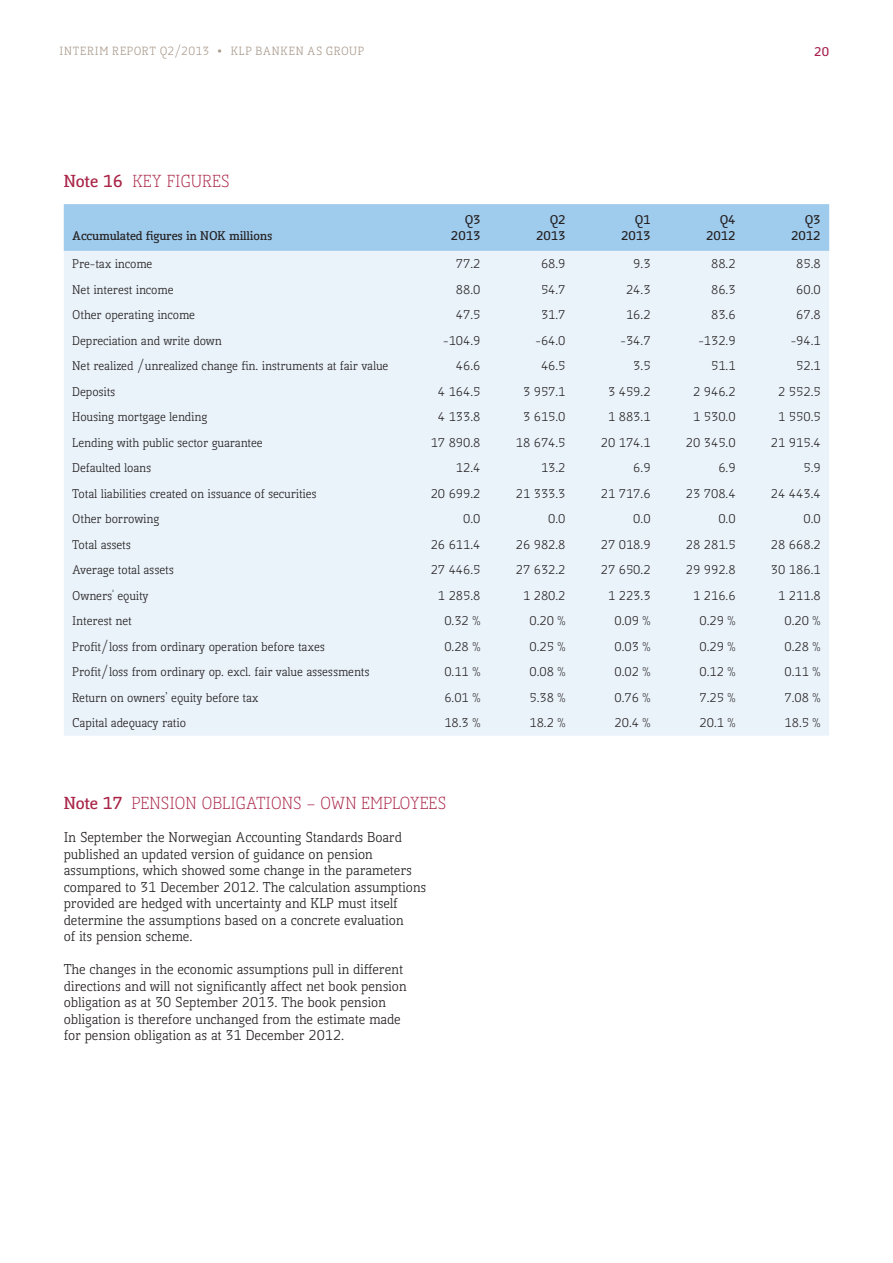
<style>
.page{position:relative;width:893px;height:1263px;background:#fff}
.page>*{position:absolute;margin:0;border:0;box-sizing:border-box;transform-origin:0 0}
.NOTER{font:300 16.5px "Kofi Pure Serif";letter-spacing:-.005em;color:#a92446}
.Brodtekst{font:13.5px/16.5px "Kofi Pure Serif";color:#231f20}
.Tabelltekst{font:12px "Kofi Pure Serif";color:#231f20}
.Tabelltekst_HEADER{font:700 12px "Kofi Pure Serif";color:#231f20}
.t1{font:700 12px "Kofi Pure Serif";color:#a6204c}
.t2{font:11.25px "Kofi Pure Serif";letter-spacing:.065em;color:#a99a8c}
.s1{font-size:16.5px}
.s2{font-weight:700}
</style>
<div class="page">
<div style="left:64px;top:204px;width:765px;height:47px;background:#9fcbec"></div>
<div style="left:64px;top:251px;width:765px;height:485px;background:#eaf3fa"></div>
<p class="t2" style="left:60px;top:44px;width:306px">INTERIM REPORT Q2/2013 <span class="s1">•</span> KLP BANKEN AS GROUP</p>
<p class="t1" style="left:814px;top:43px;width:16px">20</p>
<p class="NOTER" style="left:64px;top:171px;width:168px"><span class="s2">Note 16</span> KEY FIGURES</p>
<p class="Tabelltekst_HEADER" style="left:72px;top:227px;width:201px">Accumulated figures in NOK millions</p>
<p class="Tabelltekst_HEADER" style="left:465px;top:211px;width:17px">Q3</p>
<p class="Tabelltekst_HEADER" style="left:451px;top:227px;width:31px">2013</p>
<p class="Tabelltekst_HEADER" style="left:550px;top:211px;width:17px">Q2</p>
<p class="Tabelltekst_HEADER" style="left:536px;top:227px;width:31px">2013</p>
<p class="Tabelltekst_HEADER" style="left:635px;top:211px;width:17px">Q1</p>
<p class="Tabelltekst_HEADER" style="left:621px;top:227px;width:31px">2013</p>
<p class="Tabelltekst_HEADER" style="left:720px;top:211px;width:17px">Q4</p>
<p class="Tabelltekst_HEADER" style="left:706px;top:227px;width:31px">2012</p>
<p class="Tabelltekst_HEADER" style="left:805px;top:211px;width:17px">Q3</p>
<p class="Tabelltekst_HEADER" style="left:791px;top:227px;width:31px">2012</p>
<p class="Tabelltekst" style="left:72px;top:256px;width:82px">Pre-tax income</p>
<p class="Tabelltekst" style="left:456px;top:256px;width:26px">77.2</p>
<p class="Tabelltekst" style="left:541px;top:256px;width:26px">68.9</p>
<p class="Tabelltekst" style="left:633px;top:256px;width:19px">9.3</p>
<p class="Tabelltekst" style="left:711px;top:256px;width:26px">88.2</p>
<p class="Tabelltekst" style="left:796px;top:256px;width:26px">85.8</p>
<p class="Tabelltekst" style="left:72px;top:282px;width:103px">Net interest income</p>
<p class="Tabelltekst" style="left:456px;top:282px;width:26px">88.0</p>
<p class="Tabelltekst" style="left:541px;top:282px;width:26px">54.7</p>
<p class="Tabelltekst" style="left:626px;top:282px;width:26px">24.3</p>
<p class="Tabelltekst" style="left:711px;top:282px;width:26px">86.3</p>
<p class="Tabelltekst" style="left:796px;top:282px;width:26px">60.0</p>
<p class="Tabelltekst" style="left:72px;top:307px;width:124px">Other operating income</p>
<p class="Tabelltekst" style="left:456px;top:307px;width:26px">47.5</p>
<p class="Tabelltekst" style="left:541px;top:307px;width:26px">31.7</p>
<p class="Tabelltekst" style="left:626px;top:307px;width:26px">16.2</p>
<p class="Tabelltekst" style="left:711px;top:307px;width:26px">83.6</p>
<p class="Tabelltekst" style="left:796px;top:307px;width:26px">67.8</p>
<p class="Tabelltekst" style="left:72px;top:333px;width:151px">Depreciation and write down</p>
<p class="Tabelltekst" style="left:443px;top:333px;width:39px">-104.9</p>
<p class="Tabelltekst" style="left:536px;top:333px;width:31px">-64.0</p>
<p class="Tabelltekst" style="left:621px;top:333px;width:31px">-34.7</p>
<p class="Tabelltekst" style="left:698px;top:333px;width:39px">-132.9</p>
<p class="Tabelltekst" style="left:791px;top:333px;width:31px">-94.1</p>
<p class="Tabelltekst" style="left:72px;top:358px;width:318px">Net realized /unrealized change fin. instruments at fair value</p>
<p class="Tabelltekst" style="left:456px;top:358px;width:26px">46.6</p>
<p class="Tabelltekst" style="left:541px;top:358px;width:26px">46.5</p>
<p class="Tabelltekst" style="left:633px;top:358px;width:19px">3.5</p>
<p class="Tabelltekst" style="left:711px;top:358px;width:26px">51.1</p>
<p class="Tabelltekst" style="left:796px;top:358px;width:26px">52.1</p>
<p class="Tabelltekst" style="left:72px;top:384px;width:45px">Deposits</p>
<p class="Tabelltekst" style="left:438px;top:384px;width:44px">4 164.5</p>
<p class="Tabelltekst" style="left:523px;top:384px;width:44px">3 957.1</p>
<p class="Tabelltekst" style="left:608px;top:384px;width:44px">3 459.2</p>
<p class="Tabelltekst" style="left:693px;top:384px;width:44px">2 946.2</p>
<p class="Tabelltekst" style="left:778px;top:384px;width:44px">2 552.5</p>
<p class="Tabelltekst" style="left:72px;top:409px;width:136px">Housing mortgage lending</p>
<p class="Tabelltekst" style="left:438px;top:409px;width:44px">4 133.8</p>
<p class="Tabelltekst" style="left:523px;top:409px;width:44px">3 615.0</p>
<p class="Tabelltekst" style="left:608px;top:409px;width:44px">1 883.1</p>
<p class="Tabelltekst" style="left:693px;top:409px;width:44px">1 530.0</p>
<p class="Tabelltekst" style="left:778px;top:409px;width:44px">1 550.5</p>
<p class="Tabelltekst" style="left:72px;top:435px;width:192px">Lending with public sector guarantee</p>
<p class="Tabelltekst" style="left:431px;top:435px;width:51px">17 890.8</p>
<p class="Tabelltekst" style="left:516px;top:435px;width:51px">18 674.5</p>
<p class="Tabelltekst" style="left:601px;top:435px;width:51px">20 174.1</p>
<p class="Tabelltekst" style="left:686px;top:435px;width:51px">20 345.0</p>
<p class="Tabelltekst" style="left:771px;top:435px;width:51px">21 915.4</p>
<p class="Tabelltekst" style="left:72px;top:460px;width:80px">Defaulted loans</p>
<p class="Tabelltekst" style="left:456px;top:460px;width:26px">12.4</p>
<p class="Tabelltekst" style="left:541px;top:460px;width:26px">13.2</p>
<p class="Tabelltekst" style="left:633px;top:460px;width:19px">6.9</p>
<p class="Tabelltekst" style="left:718px;top:460px;width:19px">6.9</p>
<p class="Tabelltekst" style="left:803px;top:460px;width:19px">5.9</p>
<p class="Tabelltekst" style="left:72px;top:486px;width:246px">Total liabilities created on issuance of securities</p>
<p class="Tabelltekst" style="left:431px;top:486px;width:51px">20 699.2</p>
<p class="Tabelltekst" style="left:516px;top:486px;width:51px">21 333.3</p>
<p class="Tabelltekst" style="left:601px;top:486px;width:51px">21 717.6</p>
<p class="Tabelltekst" style="left:686px;top:486px;width:51px">23 708.4</p>
<p class="Tabelltekst" style="left:771px;top:486px;width:51px">24 443.4</p>
<p class="Tabelltekst" style="left:72px;top:511px;width:88px">Other borrowing</p>
<p class="Tabelltekst" style="left:463px;top:511px;width:19px">0.0</p>
<p class="Tabelltekst" style="left:548px;top:511px;width:19px">0.0</p>
<p class="Tabelltekst" style="left:633px;top:511px;width:19px">0.0</p>
<p class="Tabelltekst" style="left:718px;top:511px;width:19px">0.0</p>
<p class="Tabelltekst" style="left:803px;top:511px;width:19px">0.0</p>
<p class="Tabelltekst" style="left:72px;top:537px;width:60px">Total assets</p>
<p class="Tabelltekst" style="left:431px;top:537px;width:51px">26 611.4</p>
<p class="Tabelltekst" style="left:516px;top:537px;width:51px">26 982.8</p>
<p class="Tabelltekst" style="left:601px;top:537px;width:51px">27 018.9</p>
<p class="Tabelltekst" style="left:686px;top:537px;width:51px">28 281.5</p>
<p class="Tabelltekst" style="left:771px;top:537px;width:51px">28 668.2</p>
<p class="Tabelltekst" style="left:72px;top:562px;width:103px">Average total assets</p>
<p class="Tabelltekst" style="left:431px;top:562px;width:51px">27 446.5</p>
<p class="Tabelltekst" style="left:516px;top:562px;width:51px">27 632.2</p>
<p class="Tabelltekst" style="left:601px;top:562px;width:51px">27 650.2</p>
<p class="Tabelltekst" style="left:686px;top:562px;width:51px">29 992.8</p>
<p class="Tabelltekst" style="left:771px;top:562px;width:51px">30 186.1</p>
<p class="Tabelltekst" style="left:72px;top:588px;width:78px">Owners' equity</p>
<p class="Tabelltekst" style="left:438px;top:588px;width:44px">1 285.8</p>
<p class="Tabelltekst" style="left:523px;top:588px;width:44px">1 280.2</p>
<p class="Tabelltekst" style="left:608px;top:588px;width:44px">1 223.3</p>
<p class="Tabelltekst" style="left:693px;top:588px;width:44px">1 216.6</p>
<p class="Tabelltekst" style="left:778px;top:588px;width:44px">1 211.8</p>
<p class="Tabelltekst" style="left:72px;top:613px;width:61px">Interest net</p>
<p class="Tabelltekst" style="left:444px;top:613px;width:38px">0.32 %</p>
<p class="Tabelltekst" style="left:529px;top:613px;width:38px">0.20 %</p>
<p class="Tabelltekst" style="left:614px;top:613px;width:38px">0.09 %</p>
<p class="Tabelltekst" style="left:699px;top:613px;width:38px">0.29 %</p>
<p class="Tabelltekst" style="left:784px;top:613px;width:38px">0.20 %</p>
<p class="Tabelltekst" style="left:72px;top:639px;width:254px">Profit/loss from ordinary operation before taxes</p>
<p class="Tabelltekst" style="left:444px;top:639px;width:38px">0.28 %</p>
<p class="Tabelltekst" style="left:529px;top:639px;width:38px">0.25 %</p>
<p class="Tabelltekst" style="left:614px;top:639px;width:38px">0.03 %</p>
<p class="Tabelltekst" style="left:699px;top:639px;width:38px">0.29 %</p>
<p class="Tabelltekst" style="left:784px;top:639px;width:38px">0.28 %</p>
<p class="Tabelltekst" style="left:72px;top:664px;width:299px">Profit/loss from ordinary op. excl. fair value assessments</p>
<p class="Tabelltekst" style="left:444px;top:664px;width:38px">0.11 %</p>
<p class="Tabelltekst" style="left:529px;top:664px;width:38px">0.08 %</p>
<p class="Tabelltekst" style="left:614px;top:664px;width:38px">0.02 %</p>
<p class="Tabelltekst" style="left:699px;top:664px;width:38px">0.12 %</p>
<p class="Tabelltekst" style="left:784px;top:664px;width:38px">0.11 %</p>
<p class="Tabelltekst" style="left:72px;top:690px;width:188px">Return on owners’ equity before tax</p>
<p class="Tabelltekst" style="left:444px;top:690px;width:38px">6.01 %</p>
<p class="Tabelltekst" style="left:529px;top:690px;width:38px">5.38 %</p>
<p class="Tabelltekst" style="left:614px;top:690px;width:38px">0.76 %</p>
<p class="Tabelltekst" style="left:699px;top:690px;width:38px">7.25 %</p>
<p class="Tabelltekst" style="left:784px;top:690px;width:38px">7.08 %</p>
<p class="Tabelltekst" style="left:72px;top:715px;width:115px">Capital adequacy ratio</p>
<p class="Tabelltekst" style="left:444px;top:715px;width:38px">18.3 %</p>
<p class="Tabelltekst" style="left:529px;top:715px;width:38px">18.2 %</p>
<p class="Tabelltekst" style="left:614px;top:715px;width:38px">20.4 %</p>
<p class="Tabelltekst" style="left:699px;top:715px;width:38px">20.1 %</p>
<p class="Tabelltekst" style="left:784px;top:715px;width:38px">18.5 %</p>
<p class="NOTER" style="left:64px;top:793px;width:384px"><span class="s2">Note 17</span> PENSION OBLIGATIONS – OWN EMPLOYEES</p>
<p class="Brodtekst" style="left:64px;top:829px;width:339px">In September the Norwegian Accounting Standards Board published an updated version of guidance on pension</p>
<p class="Brodtekst" style="left:64px;top:862px;width:364px">assumptions, which showed some change in the parameters compared to 31 December 2012. The calculation assumptions provided are hedged with uncertainty and KLP must itself determine the assumptions based on a concrete evaluation</p>
<p class="Brodtekst" style="left:64px;top:928px;width:130px">of its pension scheme.</p>
<p class="Brodtekst" style="left:64px;top:961px;width:344px">The changes in the economic assumptions pull in different directions and will not significantly affect net book pension obligation as at 30 September 2013. The book pension</p>
<p class="Brodtekst" style="left:64px;top:1011px;width:338px">obligation is therefore unchanged from the estimate made</p>
<p class="Brodtekst" style="left:64px;top:1027px;width:282px">for pension obligation as at 31 December 2012.</p>
</div>
